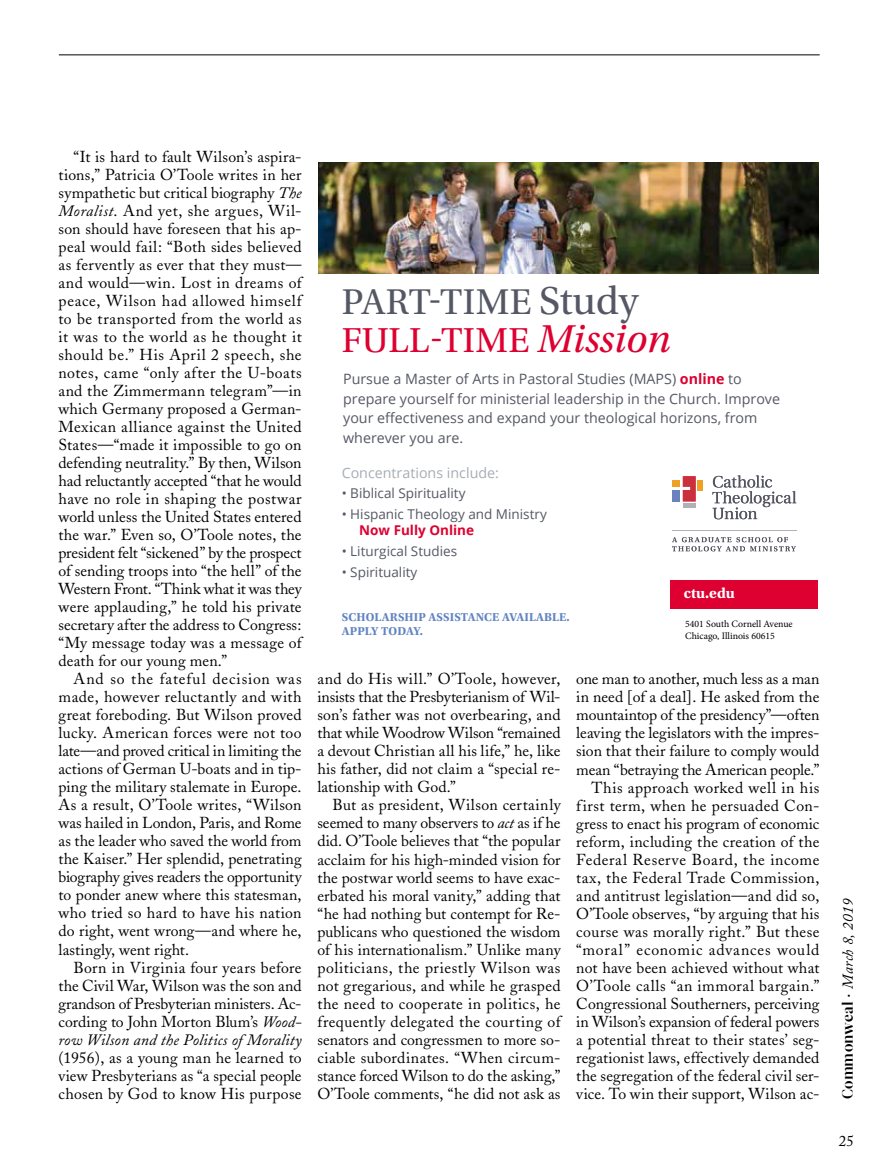
<style>
.page{position:relative;width:878px;height:1175px;background:#fff}
.page>*{position:absolute;margin:0;border:0;box-sizing:border-box;transform-origin:0 0}
.t1{font:37.8px "Utopia Std";letter-spacing:.01em;color:#555864}
.t2{font:36.45px "Utopia Std";letter-spacing:.01em;color:#dd0031}
.t3{font:15.75px/18px "Adobe Caslon";letter-spacing:.01em;color:#000;text-align:justify}
.t4{font:700 15.3px "Utopia Std";color:#fff}
.t5{font:italic 15px "Adobe Caslon";color:#000}
.t6{font:15px "Adobe Caslon";color:#000}
.t7{font:14.25px/19.5px "Open Sans";color:#555864}
.t8{font:14.25px "Open Sans";color:#a6adb4}
.t9{font:13.5px "Open Sans";color:#555864}
.t10{font:700 13.5px "Open Sans";color:#dd0031}
.t11{font:700 12px/14.4px "Utopia Std";letter-spacing:.01em;color:#6284c3}
.t12{font:9.75px/11.7px "Minion Pro";color:#000}
.s1{font-style:italic}
.s2{font-size:40.95px}
.s3{font-style:italic;font-size:40.95px}
.s4{font-weight:700;color:#dd0031}
.s5{font-family:"Glosa Display";font-weight:700;font-style:normal}
</style>
<div class="page">
<hr style="left:59px;top:54px;width:760px;height:1px;background:#000">
<div style="left:670px;top:580px;width:148px;height:29px;background:#dd0031"></div>
<hr style="left:672px;top:530px;width:124px;height:1px;background:#b3b0b5">
<svg style="left:712px;top:475px;width:84px;height:44px"></svg>
<div style="left:672px;top:480px;width:7px;height:6px;background:#eca225"></div>
<div style="left:697px;top:480px;width:6px;height:10px;background:#eca225"></div>
<div style="left:682px;top:503px;width:13px;height:5px;background:#b3b0b5"></div>
<svg style="left:682px;top:476px;width:13px;height:25px"></svg>
<div style="left:672px;top:490px;width:7px;height:11px;background:#6b81c0"></div>
<svg style="left:672px;top:537px;width:124px;height:14px"></svg>
<img style="left:318px;top:162px;width:500px;height:111px">
<p class="t3" style="left:58px;top:148px;width:245px;text-indent:15px">“It is hard to fault Wilson’s aspira&shy;tions,” Patricia O’Toole writes in her sympathetic but critical biography <span class="s1">The Moralist</span>. And yet, she argues, Wil&shy;son should have foreseen that his ap&shy;peal would fail: “Both sides believed as fervently as ever that they must— and would—win. Lost in dreams of peace, Wilson had allowed himself to be transported from the world as it was to the world as he thought it should be.” His April 2 speech, she notes, came “only after the U-boats and the Zimmermann telegram”—in which Germany proposed a German-Mexican alliance against the United States—“made it impossible to go on defending neutrality.” By then, Wilson had reluctantly accepted “that he would have no role in shaping the postwar world unless the United States entered the war.” Even so, O’Toole notes, the president felt “sickened” by the prospect of sending troops into “the hell” of the Western Front. “Think what it was they were applauding,” he told his private secretary after the address to Congress: “My message today was a message of death for our young men.”</p>
<p class="t3" style="left:58px;top:670px;width:245px;text-indent:15px">And so the fateful decision was made, however reluctantly and with great foreboding. But Wilson proved lucky. American forces were not too late—and proved critical in limiting the actions of German U-boats and in tip&shy;ping the military stalemate in Europe.<br>As a result, O’Toole writes, “Wilson was hailed in London, Paris, and Rome as the leader who saved the world from the Kaiser.” Her splendid, penetrating biography gives readers the opportunity to ponder anew where this statesman, who tried so hard to have his nation do right, went wrong—and where he, lastingly, went right.</p>
<p class="t3" style="left:58px;top:958px;width:245px;text-indent:15px">Born in Virginia four years before the Civil War, Wilson was the son and grandson of Presbyterian ministers. Ac&shy;cording to John Morton Blum’s <span class="s1">Wood&shy;row Wilson and the Politics of Morality</span></p>
<p class="t3" style="left:58px;top:1048px;width:245px">(1956), as a young man he learned to view Presbyterians as “a special people chosen by God to know His purpose</p>
<h1 class="t1" style="left:342px;top:281px;width:298px">PART-TIME <span class="s2">Study</span></h1>
<h2 class="t2" style="left:342px;top:320px;width:330px">FULL-TIME <span class="s3">Mission</span></h2>
<p class="t7" style="left:343px;top:369px;width:438px">Pursue a Master of Arts in Pastoral Studies (MAPS) <span class="s4">online</span> to prepare yourself for ministerial leadership in the Church. Improve your effectiveness and expand your theological horizons, from wherever you are.</p>
<p class="t8" style="left:342px;top:463px;width:159px">Concentrations include:</p>
<p class="t9" style="left:342px;top:483px;width:125px">• Biblical Spirituality</p>
<p class="t9" style="left:342px;top:504px;width:206px">• Hispanic Theology and Ministry</p>
<p class="t10" style="left:359px;top:521px;width:116px">Now Fully Online</p>
<p class="t9" style="left:342px;top:542px;width:117px">• Liturgical Studies</p>
<p class="t9" style="left:342px;top:563px;width:77px">• Spirituality</p>
<p class="t11" style="left:342px;top:609px;width:229px">SCHOLARSHIP ASSISTANCE AVAILABLE.<br>APPLY TODAY.</p>
<p class="t4" style="left:683px;top:584px;width:53px">ctu.edu</p>
<p class="t12" style="left:685px;top:618px;width:109px">5401 South Cornell Avenue<br>Chicago, Illinois 60615</p>
<p class="t3" style="left:317px;top:670px;width:245px">and do His will.” O’Toole, however, insists that the Presbyterianism of Wil&shy;son’s father was not overbearing, and that while Woodrow Wilson “remained a devout Christian all his life,” he, like his father, did not claim a “special re&shy;lationship with God.”</p>
<p class="t3" style="left:317px;top:796px;width:245px;text-indent:15px">But as president, Wilson certainly seemed to many observers to <span class="s1">act</span> as if he did. O’Toole believes that “the popular acclaim for his high-minded vision for the postwar world seems to have exac&shy;erbated his moral vanity,” adding that “he had nothing but contempt for Re&shy;publicans who questioned the wisdom of his internationalism.” Unlike many politicians, the priestly Wilson was not gregarious, and while he grasped the need to cooperate in politics, he frequently delegated the courting of senators and congressmen to more so&shy;ciable subordinates. “When circum&shy;stance forced Wilson to do the asking,” O’Toole comments, “he did not ask as</p>
<p class="t3" style="left:576px;top:670px;width:245px;text-align:right">one man to another, much less as a man in need [of a deal]. He asked from the mountaintop of the presidency”—often leaving the legislators with the impres&shy;sion that their failure to comply would mean “betraying the American people.” This approach worked well in his first term, when he persuaded Con&shy;gress to enact his program of economic reform, including the creation of the Federal Reserve Board, the income tax, the Federal Trade Commission, and antitrust legislation—and did so, O’Toole observes, “by arguing that his course was morally right.” But these “moral” economic advances would not have been achieved without what O’Toole calls “an immoral bargain.” Congressional Southerners, perceiving in Wilson’s expansion of federal powers a potential threat to their states’ seg&shy;regationist laws, effectively demanded the segregation of the federal civil ser&shy;vice. To win their support, Wilson ac-</p>
<p class="t5" style="left:839px;top:1098px;width:201px;rotate:-90deg"><span class="s5">Commonweal</span> <sup>.</sup> March 8, 2019</p>
<p class="t6" style="left:838px;top:1132px;width:17px">25</p>
</div>
